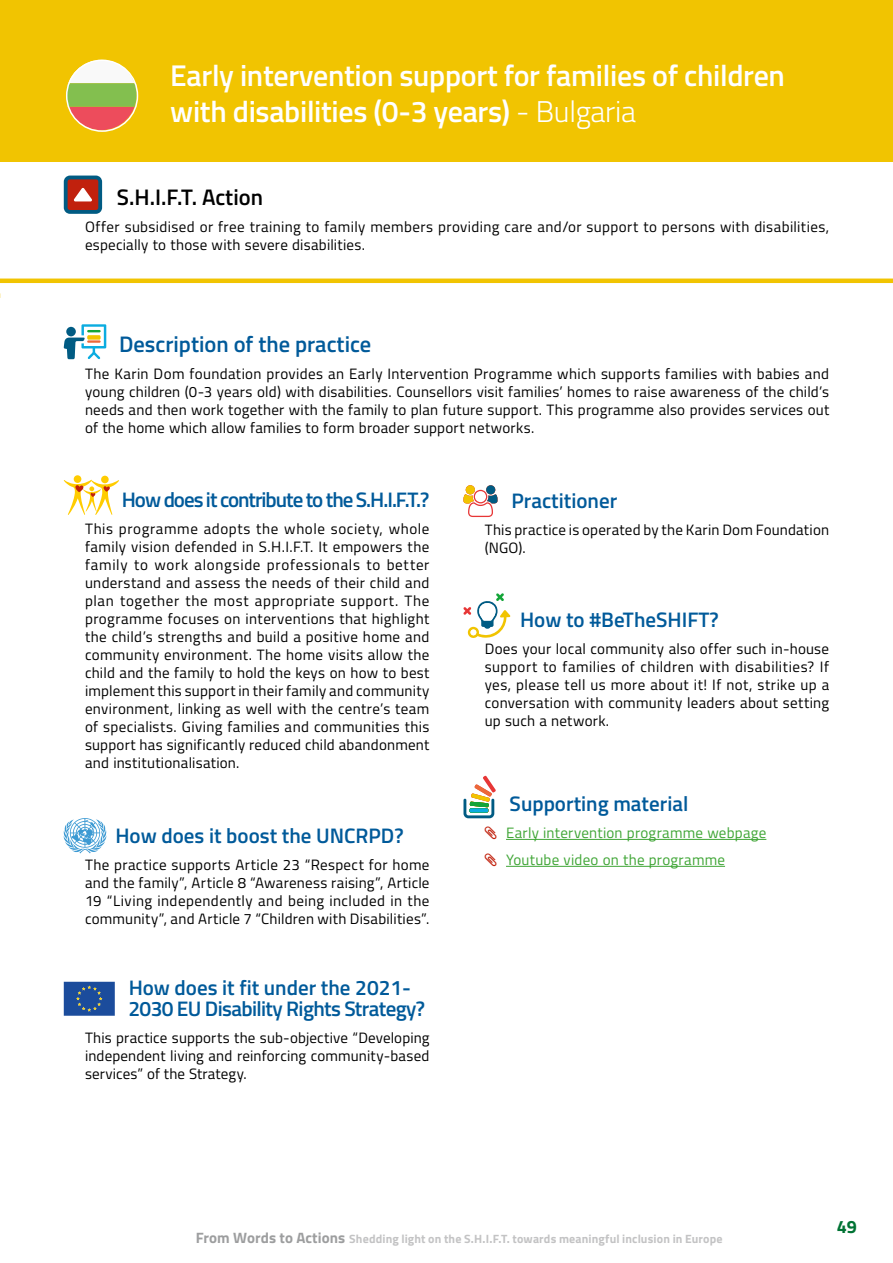
<style>
.page{position:relative;width:893px;height:1263px;background:#fff}
.page>*{position:absolute;margin:0;border:0;box-sizing:border-box;transform-origin:0 0}
.t1{font:600 30px/36px "Titillium";letter-spacing:-.01em;color:#fff}
.Sub_title{font:600 22.5px "Titillium";color:#005a9a}
.Sub_title-2{font:600 22.5px "Titillium";color:#000}
.Sub_title-3{font:600 21px "Titillium";color:#005a9a}
.Sub_title-4{font:600 21px/21px "Titillium";letter-spacing:-.03em;color:#005a9a}
.Sub_title-5{font:600 21px "Titillium";letter-spacing:-.05em;color:#005a9a}
.t2{font:700 18px "Titillium";color:#007334}
.Main_text{font:15px/18px "Titillium";letter-spacing:.015em;color:#000;text-align:justify}
.t3{font:15px "Titillium";letter-spacing:.015em;color:#3fa535}
.t4{font:700 12px "Titillium";letter-spacing:.01em;color:#c3c3c4}
.s1{font-weight:300}
.s2{font-size:15px;color:#9d9e9f}
</style>
<div class="page">
<div style="left:0;top:0;width:893px;height:162px;background:#f1c401"></div>
<svg style="left:64px;top:324px;width:42px;height:35px"></svg>
<svg style="left:64px;top:176px;width:38px;height:38px"></svg>
<hr style="left:506px;top:839px;width:260px;height:1px;background:#3fa535">
<hr style="left:506px;top:866px;width:219px;height:1px;background:#3fa535">
<svg style="left:463px;top:485px;width:34px;height:32px"></svg>
<svg style="left:463px;top:593px;width:47px;height:45px"></svg>
<svg style="left:463px;top:776px;width:33px;height:42px"></svg>
<div style="left:74px;top:475px;width:7px;height:8px;background:#fc0;border-radius:50%"></div>
<div style="left:101px;top:476px;width:8px;height:7px;background:#fc0;border-radius:50%"></div>
<svg style="left:64px;top:480px;width:55px;height:35px"></svg>
<svg style="left:64px;top:818px;width:42px;height:35px"></svg>
<svg style="left:64px;top:982px;width:51px;height:34px;background:#265399"></svg>
<hr style="left:0;top:279px;width:893px;height:4px;background:#f1c401">
<svg style="left:66px;top:60px;width:71px;height:70px"></svg>
<p class="t1" style="left:170px;top:56px;width:616px">Early intervention support for families of children with disabilities (0-3 years) <span class="s1">- Bulgaria</span></p>
<p class="Sub_title-2" style="left:117px;top:180px;width:148px">S.H.I.F.T. Action</p>
<p class="Main_text" style="left:85px;top:217px;width:746px">Offer subsidised or free training to family members providing care and/or support to persons with disabilities, especially to those with severe disabilities.</p>
<p class="Sub_title" style="left:119px;top:327px;width:254px">Description of the practice</p>
<p class="Main_text" style="left:85px;top:364px;width:746px">The Karin Dom foundation provides an Early Intervention Programme which supports families with babies and young children (0-3 years old) with disabilities. Counsellors visit families’ homes to raise awareness of the child’s needs and then work together with the family to plan future support. This programme also provides services out of the home which allow families to form broader support networks.</p>
<p class="Sub_title-5" style="left:122px;top:484px;width:309px">How does it contribute to the S.H.I.F.T.?</p>
<p class="Main_text" style="left:85px;top:519px;width:346px">This programme adopts the whole society, whole family vision defended in S.H.I.F.T. It empowers the family to work alongside professionals to better understand and assess the needs of their child and plan together the most appropriate support. The programme focuses on interventions that highlight the child’s strengths and build a positive home and community environment. The home visits allow the child and the family to hold the keys on how to best implement this support in their family and community environment, linking as well with the centre’s team of specialists. Giving families and communities this support has significantly reduced child abandonment and institutionalisation.</p>
<p class="Sub_title-3" style="left:116px;top:820px;width:290px">How does it boost the UNCRPD?</p>
<p class="Main_text" style="left:85px;top:855px;width:346px">The practice supports Article 23 “Respect for home and the family”, Article 8 “Awareness raising”, Article 19 “Living independently and being included in the community”, and Article 7 “Children with Disabilities”.</p>
<p class="Sub_title-4" style="left:128px;top:976px;width:298px">How does it fit under the 2021-<br>2030 EU Disability Rights Strategy?</p>
<p class="Main_text" style="left:85px;top:1028px;width:346px">This practice supports the sub-objective “Developing independent living and reinforcing community-based services” of the Strategy.</p>
<p class="Sub_title-3" style="left:511px;top:485px;width:107px">Practitioner</p>
<p class="Main_text" style="left:485px;top:520px;width:346px">This practice is operated by the Karin Dom Foundation (NGO).</p>
<p class="Sub_title-3" style="left:520px;top:604px;width:200px">How to #BeTheSHIFT?</p>
<p class="Main_text" style="left:485px;top:639px;width:346px">Does your local community also offer such in-house support to families of children with disabilities? If yes, please tell us more about it! If not, strike up a conversation with community leaders about setting up such a network.</p>
<p class="Sub_title-3" style="left:510px;top:788px;width:180px">Supporting material</p>
<p class="t3" style="left:506px;top:821px;width:262px">Early intervention programme webpage</p>
<p class="t3" style="left:506px;top:848px;width:221px">Youtube video on the programme</p>
<p class="t4" style="left:196px;top:1230px;width:528px"><span class="s2">From Words to Actions</span> Shedding light on the S.H.I.F.T. towards meaningful inclusion in Europe</p>
<p class="t2" style="left:837px;top:1213px;width:22px">49</p>
</div>
